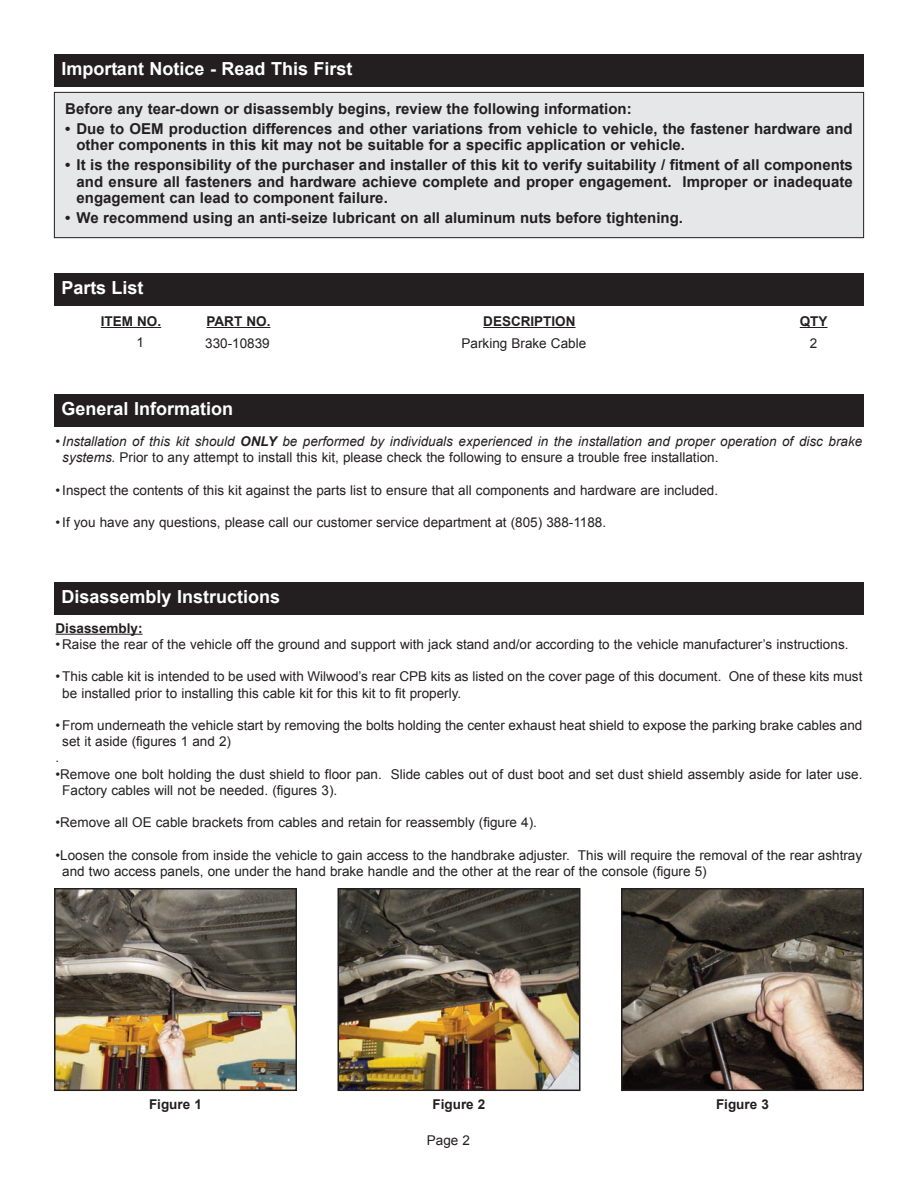
<style>
.page{position:relative;width:918px;height:1188px;background:#fff}
.page>*{position:absolute;margin:0;border:0;box-sizing:border-box;transform-origin:0 0}
.t1{font:700 18px "Arial";color:#fff}
.t2{font:700 15px/16.5px "Arial";color:#231f20}
.t3{font:13.5px/16.2px "Arial";color:#231f20}
.t4{font:italic 13.5px/16.2px "Arial";color:#231f20}
.t5{font:700 13.5px "Arial";color:#231f20}
.s1{font-style:normal}
.s2{font-weight:700}
</style>
<div class="page">
<div style="left:54px;top:273px;width:810px;height:33px;background:#231f20"></div>
<hr style="left:101px;top:327px;width:60px;height:1px;background:#231f20">
<hr style="left:207px;top:327px;width:63px;height:1px;background:#231f20">
<hr style="left:483px;top:327px;width:93px;height:1px;background:#231f20">
<svg style="left:800px;top:327px;width:28px;height:1px"></svg>
<div style="left:54px;top:54px;width:810px;height:32px;background:#231f20"></div>
<div style="left:54px;top:92px;width:810px;height:146px;background:#e6e7e9"></div>
<div style="left:54px;top:92px;width:810px;height:146px;border:1px solid #231f20"></div>
<div style="left:54px;top:394px;width:810px;height:33px;background:#231f20"></div>
<div style="left:54px;top:582px;width:810px;height:32px;background:#231f20"></div>
<hr style="left:56px;top:634px;width:87px;height:1px;background:#231f20">
<img style="left:57px;top:891px;width:237px;height:197px">
<div style="left:54px;top:888px;width:243px;height:203px;border:2px solid #231f20"></div>
<img style="left:341px;top:891px;width:237px;height:197px">
<div style="left:338px;top:888px;width:243px;height:203px;border:2px solid #231f20"></div>
<img style="left:624px;top:891px;width:237px;height:197px">
<div style="left:621px;top:888px;width:243px;height:203px;border:2px solid #231f20"></div>
<h1 class="t1" style="left:62px;top:58px;width:293px">Important Notice - Read This First</h1>
<p class="t2" style="left:65px;top:101px;width:568px">Before any tear-down or disassembly begins, review the following information:</p>
<p class="t2" style="left:77px;top:120px;width:778px;text-indent:-11px">• Due to OEM production differences and other variations from vehicle to vehicle, the fastener hardware and other components in this kit may not be suitable for a specific application or vehicle.</p>
<p class="t2" style="left:77px;top:157px;width:778px;text-align:justify;text-indent:-11px">• It is the responsibility of the purchaser and installer of this kit to verify suitability / fitment of all components and ensure all fasteners and hardware achieve complete and proper engagement. Improper or inadequate engagement can lead to component failure.</p>
<p class="t2" style="left:65px;top:209px;width:619px">• We recommend using an anti-seize lubricant on all aluminum nuts before tightening.</p>
<h1 class="t1" style="left:62px;top:278px;width:84px">Parts List</h1>
<p class="t5" style="left:101px;top:314px;width:62px">ITEM NO.</p>
<p class="t5" style="left:207px;top:314px;width:65px">PART NO.</p>
<p class="t5" style="left:483px;top:314px;width:94px">DESCRIPTION</p>
<p class="t5" style="left:800px;top:314px;width:29px">QTY</p>
<p class="t3" style="left:137px;top:335px;width:9px">1</p>
<p class="t3" style="left:205px;top:335px;width:66px">330-10839</p>
<p class="t3" style="left:462px;top:335px;width:126px">Parking Brake Cable</p>
<p class="t3" style="left:810px;top:335px;width:9px">2</p>
<h1 class="t1" style="left:62px;top:399px;width:173px">General Information</h1>
<p class="t4" style="left:62px;top:433px;width:802px;text-indent:-7px"><span class="s1">•</span>Installation of this kit should <span class="s2">ONLY</span> be performed by individuals experienced in the installation and proper operation of disc brake systems. <span class="s1">Prior to any attempt to install this kit, please check the following to ensure a trouble free installation.</span></p>
<p class="t3" style="left:56px;top:482px;width:664px">• Inspect the contents of this kit against the parts list to ensure that all components and hardware are included.</p>
<p class="t3" style="left:56px;top:514px;width:552px">• If you have any questions, please call our customer service department at (805) 388-1188.</p>
<h1 class="t1" style="left:62px;top:586px;width:220px">Disassembly Instructions</h1>
<p class="t5" style="left:56px;top:620px;width:89px">Disassembly:</p>
<p class="t3" style="left:56px;top:636px;width:795px">• Raise the rear of the vehicle off the ground and support with jack stand and/or according to the vehicle manufacturer’s instructions.</p>
<p class="t3" style="left:62px;top:669px;width:802px;text-indent:-7px">• This cable kit is intended to be used with Wilwood’s rear CPB kits as listed on the cover page of this document. One of these kits must be installed prior to installing this cable kit for this kit to fit properly.</p>
<p class="t3" style="left:56px;top:717px;width:808px">• From underneath the vehicle start by removing the bolts holding the center exhaust heat shield to expose the parking brake cables and</p>
<p class="t3" style="left:62px;top:733px;width:170px">set it aside (figures 1 and 2)</p>
<p class="t3" style="left:56px;top:750px;width:5px">.</p>
<p class="t3" style="left:62px;top:766px;width:802px;text-indent:-7px">•Remove one bolt holding the dust shield to floor pan. Slide cables out of dust boot and set dust shield assembly aside for later use.<br>Factory cables will not be needed. (figures 3).</p>
<p class="t3" style="left:56px;top:814px;width:483px">•Remove all OE cable brackets from cables and retain for reassembly (figure 4).</p>
<p class="t3" style="left:62px;top:847px;width:801px;text-indent:-7px">•Loosen the console from inside the vehicle to gain access to the handbrake adjuster. This will require the removal of the rear ashtray and two access panels, one under the hand brake handle and the other at the rear of the console (figure 5)</p>
<p class="t5" style="left:149px;top:1096px;width:54px">Figure 1</p>
<p class="t5" style="left:433px;top:1096px;width:54px">Figure 2</p>
<p class="t5" style="left:716px;top:1096px;width:54px">Figure 3</p>
<p class="t3" style="left:427px;top:1133px;width:45px">Page 2</p>
</div>
